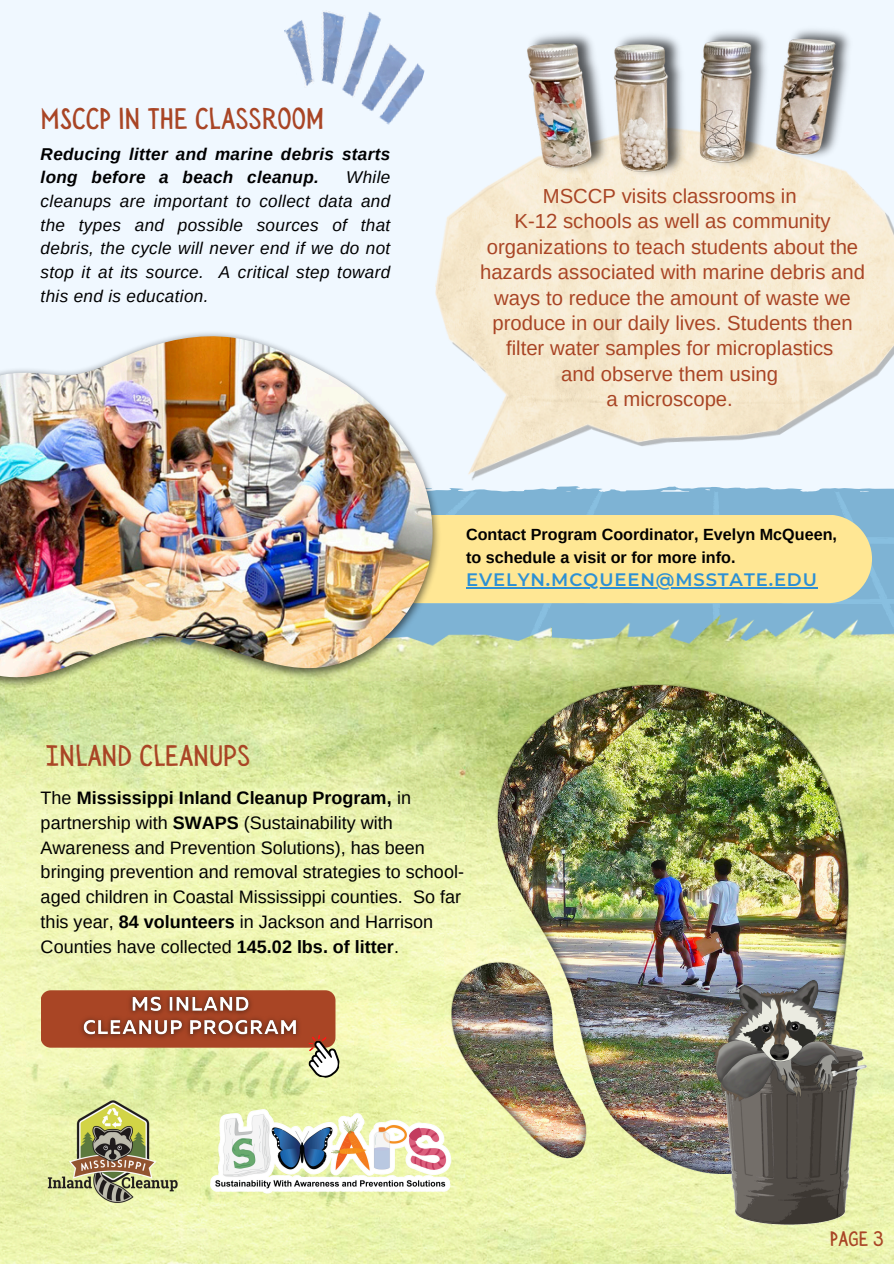
<style>
.page{position:relative;width:894px;height:1264px;background:#fff}
.page>*{position:absolute;margin:0;border:0;box-sizing:border-box;transform-origin:0 0}
.t1{font:30px "Sensa Wild Fill";color:#a94525}
.t2{font:21px "Sensa Wild Fill";color:#a94525}
.t3{font:20.25px/25.5px "Arimo";color:#a94525;text-align:center}
.t4{font:18px/24.8px "Arimo";color:#000}
.t5{font:600 18px "Montserrat";letter-spacing:.05em;color:#2d90d4}
.t6{font:italic 17.1px/23.7px "Arimo";letter-spacing:.02em;color:#000;text-align:justify}
.t7{font:italic 700 17.1px/23.7px "Arimo";letter-spacing:.02em;color:#000}
.t8{font:700 16.2px "Arimo";color:#000}
.s1{font-weight:700}
</style>
<div class="page">
<div style="left:0;top:0;width:893px;height:330px;background:#f0f8ff"></div>
<div style="left:441px;top:492px;width:452px;height:102px;background:#7eb3d4"></div>
<img style="left:0;top:594px;width:893px;height:669px">
<div style="left:441px;top:514px;width:430px;height:89px;background:#ffe794"></div>
<img style="left:0;top:330px;width:441px;height:359px">
<img style="left:0;top:336px;width:433px;height:342px">
<img style="left:430px;top:120px;width:463px;height:372px">
<img style="left:490px;top:0;width:393px;height:268px">
<img style="left:267px;top:0;width:168px;height:130px">
<img style="left:45px;top:1097px;width:135px;height:109px">
<img style="left:200px;top:1108px;width:261px;height:86px">
<img style="left:451px;top:685px;width:396px;height:488px">
<img style="left:709px;top:980px;width:157px;height:244px">
<hr style="left:466px;top:587px;width:351px;height:1px;background:#2d90d4">
<div style="left:41px;top:990px;width:294px;height:57px;background:#a94525;border-radius:10px"></div>
<svg style="left:307px;top:1034px;width:35px;height:45px"></svg>
<img style="left:74px;top:986px;width:232px;height:52px">
<p class="t1" style="left:41px;top:102px;width:285px">MSCCP IN THE CLASSROOM</p>
<h5 class="t7" style="left:41px;top:142px;width:351px">Reducing litter and marine debris starts long before a beach cleanup.</h5>
<h5 class="t6" style="left:41px;top:166px;width:351px;text-indent:305px">While cleanups are important to collect data and the types and possible sources of that debris, the cycle will never end if we do not stop it at its source. A critical step toward this end is education.</h5>
<p class="t1" style="left:45px;top:739px;width:206px">INLAND CLEANUPS</p>
<p class="t3" style="left:480px;top:183px;width:386px">MSCCP visits classrooms in<br>K-12 schools as well as community organizations to teach students about the hazards associated with marine debris and ways to reduce the amount of waste we produce in our daily lives. Students then filter water samples for microplastics<br>and observe them using<br>a microscope.</p>
<p class="t8" style="left:466px;top:525px;width:372px">Contact Program Coordinator, Evelyn McQueen,</p>
<h4 class="t8" style="left:466px;top:548px;width:271px">to schedule a visit or for more info.</h4>
<h3 class="t5" style="left:466px;top:568px;width:352px">EVELYN.MCQUEEN@MSSTATE.EDU</h3>
<p class="t4" style="left:41px;top:785px;width:425px">The <span class="s1">Mississippi Inland Cleanup Program,</span> in partnership with <span class="s1">SWAPS</span> (Sustainability with Awareness and Prevention Solutions), has been bringing prevention and removal strategies to school&shy;aged children in Coastal Mississippi counties. So far this year, <span class="s1">84 volunteers</span> in Jackson and Harrison Counties have collected <span class="s1">145.02 lbs. of litter</span>.</p>
<p class="t2" style="left:829px;top:1226px;width:55px">PAGE 3</p>
</div>
